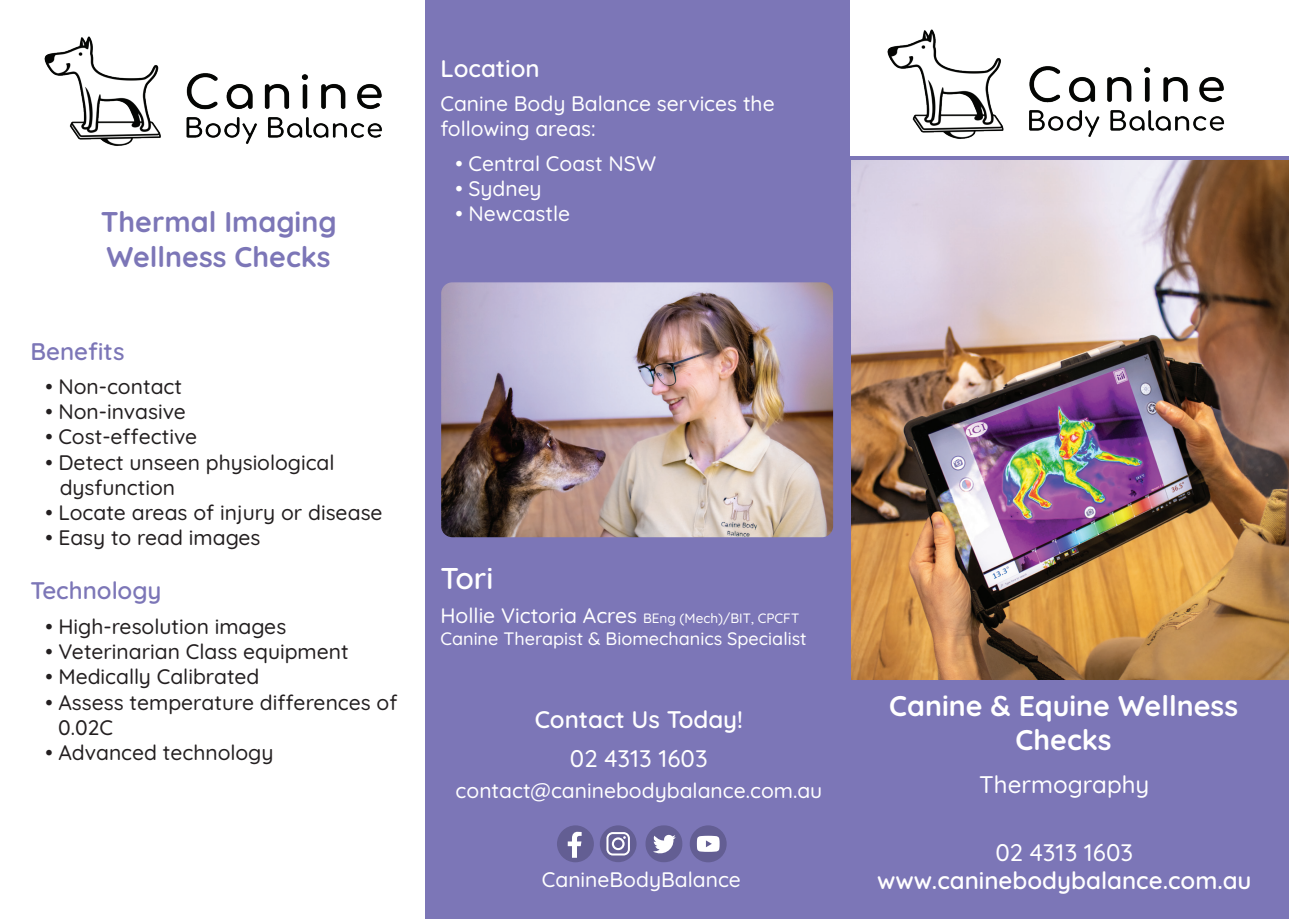
<style>
.page{position:relative;width:1289px;height:919px;background:#fff}
.page>*{position:absolute;margin:0;border:0;box-sizing:border-box;transform-origin:0 0}
.t1{font:600 30px "Quicksand";color:#fff}
.t2{font:700 28.5px/34.2px "Quicksand";color:#7c76b7}
.t3{font:700 28.5px/34.2px "Quicksand";color:#fff;text-align:center}
.t4{font:600 24px "Quicksand";color:#fff}
.t5{font:500 24px "Quicksand";color:#fff}
.t6{font:600 24px "Quicksand";color:#7c76b7}
.t7{font:500 21px/25.2px "Quicksand";color:#231f20}
.t8{font:500 21px/25.2px "Quicksand";color:#fff}
.t9{font:500 18px "Quicksand";color:#fff}
.t10{font:500 13.5px "Quicksand";color:#fff}
.s1{font-size:21px}
</style>
<div class="page">
<div style="left:844px;top:156px;width:444px;height:762px;background:#7c76b7"></div>
<div style="left:425px;top:0;width:425px;height:918px;background:#7c76b7"></div>
<img style="left:44px;top:36px;width:338px;height:110px">
<img style="left:441px;top:282px;width:392px;height:255px">
<img style="left:887px;top:29px;width:338px;height:110px">
<div style="left:557px;top:825px;width:37px;height:37px;background:#635e93;border-radius:18px"></div>
<svg style="left:567px;top:831px;width:14px;height:26px"></svg>
<div style="left:599px;top:825px;width:37px;height:37px;background:#635e93;border-radius:18px"></div>
<svg style="left:606px;top:832px;width:24px;height:23px"></svg>
<div style="left:645px;top:825px;width:37px;height:37px;background:#635e93;border-radius:18px"></div>
<svg style="left:653px;top:834px;width:22px;height:20px"></svg>
<div style="left:689px;top:825px;width:37px;height:37px;background:#635e93;border-radius:18px"></div>
<svg style="left:697px;top:835px;width:22px;height:16px"></svg>
<img style="left:851px;top:160px;width:437px;height:519px">
<h2 class="t2" style="left:101px;top:202px;width:237px">Thermal Imaging<br>Wellness Checks</h2>
<p class="t6" style="left:30px;top:332px;width:96px">Benefits</p>
<p class="t7" style="left:45px;top:372px;width:138px">• Non-contact</p>
<p class="t7" style="left:45px;top:397px;width:142px">• Non-invasive</p>
<p class="t7" style="left:45px;top:422px;width:153px">• Cost-effective</p>
<p class="t7" style="left:60px;top:447px;width:276px;text-indent:-14px">• Detect unseen physiological dysfunction</p>
<p class="t7" style="left:45px;top:498px;width:339px">• Locate areas of injury or disease</p>
<p class="t7" style="left:45px;top:523px;width:216px">• Easy to read images</p>
<p class="t6" style="left:30px;top:572px;width:133px">Technology</p>
<p class="t7" style="left:45px;top:611px;width:242px">• High-resolution images</p>
<p class="t7" style="left:45px;top:637px;width:305px">• Veterinarian Class equipment</p>
<p class="t7" style="left:45px;top:662px;width:216px">• Medically Calibrated</p>
<p class="t7" style="left:58px;top:687px;width:341px;text-indent:-13px">• Assess temperature differences of<br>0.02C</p>
<p class="t7" style="left:45px;top:737px;width:230px">• Advanced technology</p>
<p class="t4" style="left:440px;top:50px;width:101px">Location</p>
<p class="t8" style="left:440px;top:89px;width:336px">Canine Body Balance services the following areas:</p>
<p class="t8" style="left:455px;top:149px;width:202px">• Central Coast NSW</p>
<p class="t8" style="left:455px;top:174px;width:88px">• Sydney</p>
<p class="t8" style="left:455px;top:199px;width:116px">• Newcastle</p>
<h1 class="t1" style="left:440px;top:555px;width:54px">Tori</h1>
<p class="t10" style="left:440px;top:608px;width:360px"><span class="s1">Hollie Victoria Acres</span> BEng (Mech)/BIT, CPCFT</p>
<p class="t9" style="left:440px;top:624px;width:368px">Canine Therapist &amp; Biomechanics Specialist</p>
<p class="t4" style="left:534px;top:700px;width:210px">Contact Us Today!</p>
<p class="t5" style="left:570px;top:739px;width:139px">02 4313 1603</p>
<p class="t8" style="left:455px;top:776px;width:368px">contact@caninebodybalance.com.au</p>
<p class="t8" style="left:542px;top:864px;width:200px">CanineBodyBalance</p>
<h2 class="t3" style="left:889px;top:685px;width:350px">Canine &amp; Equine Wellness<br>Checks</h2>
<p class="t5" style="left:979px;top:765px;width:171px">Thermography</p>
<p class="t5" style="left:995px;top:833px;width:139px">02 4313 1603</p>
<p class="t4" style="left:877px;top:862px;width:376px">www.caninebodybalance.com.au</p>
</div>
